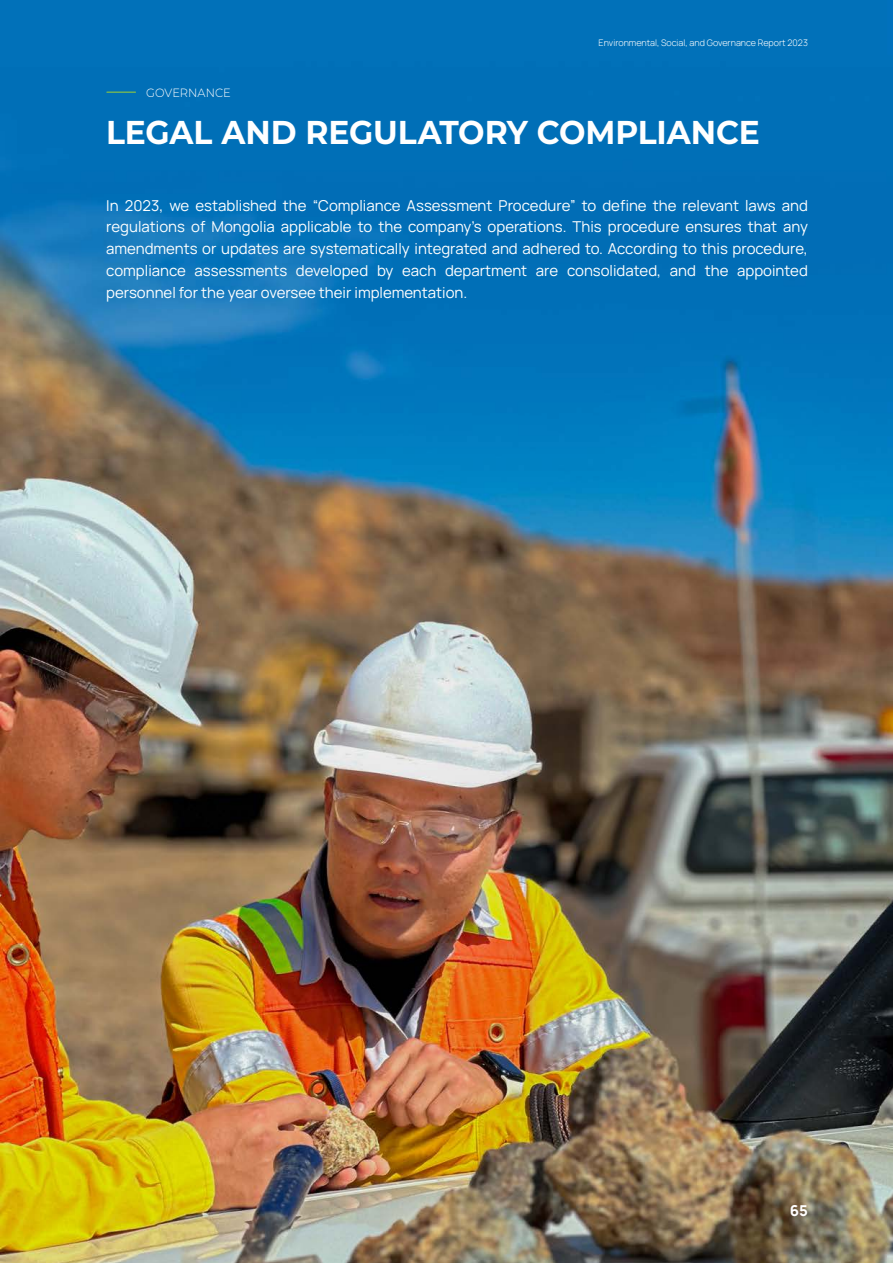
<style>
.page{position:relative;width:893px;height:1263px;background:#fff}
.page>*{position:absolute;margin:0;border:0;box-sizing:border-box;transform-origin:0 0}
.Header_Sub{font:700 33px "Montserrat";letter-spacing:-.005em;color:#fff;scale:.95 1}
.Main_text{font:15px/21.8px "Manrope";color:#fff;text-align:justify}
.t1{font:800 15px "Manrope";color:#fff}
.Header_Sub-2{font:300 12px "Montserrat";letter-spacing:.005em;color:#fff;scale:.95 1}
.t2{font:300 9px "Manrope";color:#fff}
</style>
<div class="page">
<img style="left:0;top:0;width:893px;height:1263px">
<svg style="left:107px;top:92px;width:29px;height:1px"></svg>
<p class="Header_Sub-2" style="left:146px;top:84px;width:91px">GOVERNANCE</p>
<p class="t2" style="left:599px;top:36px;width:211px">Environmental, Social, and Governance Report 2023</p>
<p class="Header_Sub" style="left:106px;top:108px;width:689px">LEGAL AND REGULATORY COMPLIANCE</p>
<p class="Main_text" style="left:106px;top:193px;width:703px">In 2023, we established the “Compliance Assessment Procedure” to define the relevant laws and regulations of Mongolia applicable to the company’s operations. This procedure ensures that any amendments or updates are systematically integrated and adhered to. According to this procedure, compliance assessments developed by each department are consolidated, and the appointed personnel for the year oversee their implementation.</p>
<p class="t1" style="left:790px;top:1197px;width:20px">65</p>
</div>
